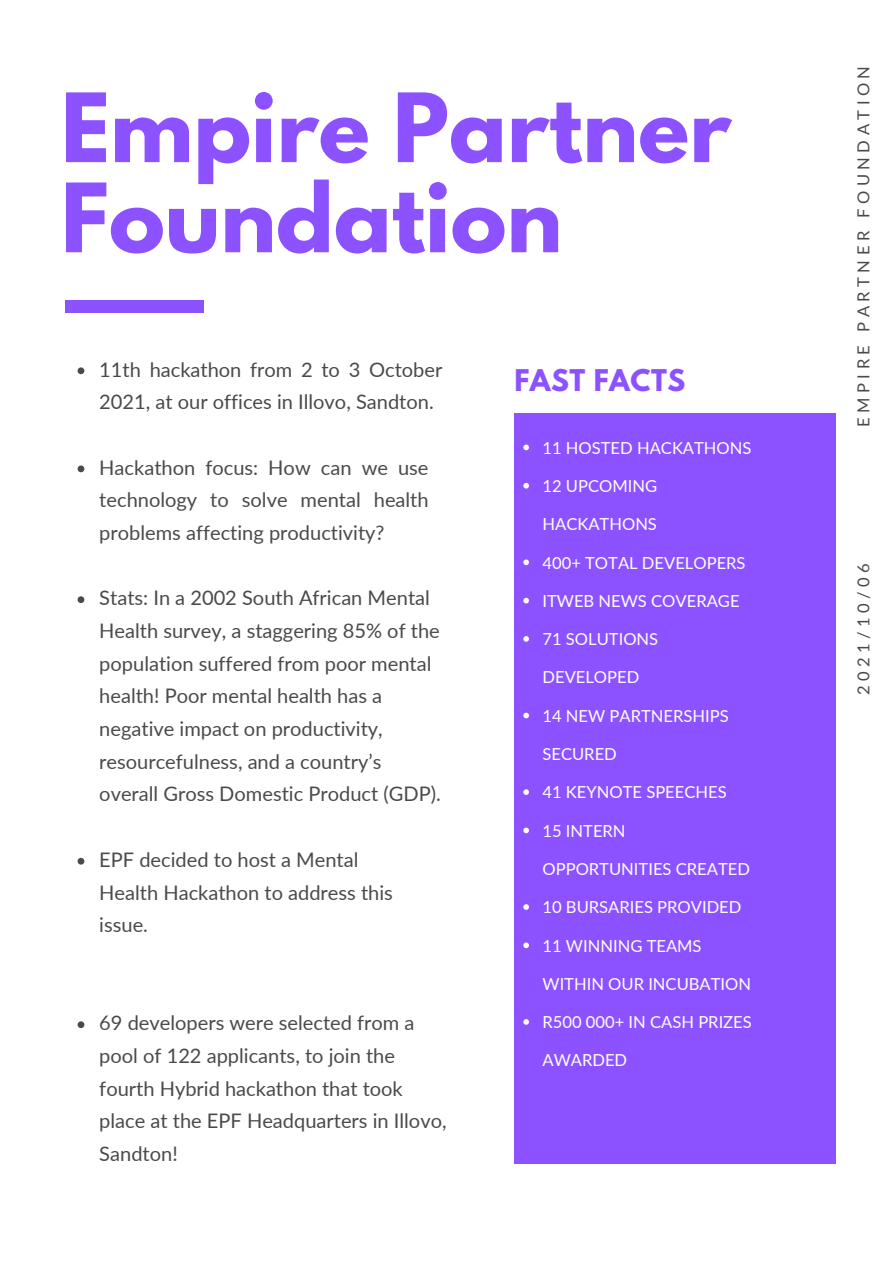
<style>
.page{position:relative;width:894px;height:1264px;background:#fff}
.page>*{position:absolute;margin:0;border:0;box-sizing:border-box;transform-origin:0 0}
.t1{font:700 84.45px/90.2px "League Spartan";color:#8c52ff}
.t2{font:700 26.55px "League Spartan";letter-spacing:.02em;color:#8c52ff}
.t3{font:20.1px/32.7px "Lato";color:#4a4a4a}
.t4{font:16.5px "Lato";color:#fff}
.t5{font:16.5px "Lato";letter-spacing:.27em;color:#4a4a4a}
</style>
<div class="page">
<div style="left:65px;top:300px;width:139px;height:13px;background:#8c52ff"></div>
<svg style="left:78px;top:367px;width:6px;height:7px"></svg>
<svg style="left:78px;top:465px;width:6px;height:7px"></svg>
<svg style="left:78px;top:596px;width:6px;height:7px"></svg>
<svg style="left:78px;top:857px;width:6px;height:7px"></svg>
<svg style="left:78px;top:1021px;width:6px;height:7px"></svg>
<div style="left:514px;top:413px;width:321px;height:750px;background:#8c52ff"></div>
<svg style="left:523px;top:444px;width:6px;height:6px"></svg>
<svg style="left:523px;top:483px;width:6px;height:5px"></svg>
<svg style="left:523px;top:559px;width:6px;height:6px"></svg>
<svg style="left:523px;top:598px;width:6px;height:5px"></svg>
<svg style="left:523px;top:636px;width:6px;height:5px"></svg>
<svg style="left:523px;top:712px;width:6px;height:6px"></svg>
<svg style="left:523px;top:789px;width:6px;height:6px"></svg>
<svg style="left:523px;top:827px;width:6px;height:6px"></svg>
<svg style="left:523px;top:904px;width:6px;height:5px"></svg>
<svg style="left:523px;top:942px;width:6px;height:6px"></svg>
<svg style="left:523px;top:1019px;width:6px;height:5px"></svg>
<p class="t1" style="left:61px;top:94px;width:671px">Empire Partner<br>Foundation</p>
<p class="t3" style="left:99px;top:352px;width:344px">11th hackathon from 2 to 3 October<br>2021, at our offices in Illovo, Sandton.</p>
<p class="t3" style="left:99px;top:450px;width:331px;text-align:justify">Hackathon focus: How can we use technology to solve mental health problems affecting productivity?</p>
<p class="t3" style="left:99px;top:581px;width:343px">Stats: In a 2002 South African Mental Health survey, a staggering 85% of the population suffered from poor mental health! Poor mental health has a negative impact on productivity, resourcefulness, and a country’s overall Gross Domestic Product (GDP).</p>
<p class="t3" style="left:99px;top:842px;width:295px">EPF decided to host a Mental<br>Health Hackathon to address this issue.</p>
<p class="t3" style="left:99px;top:1006px;width:348px">69 developers were selected from a pool of 122 applicants, to join the fourth Hybrid hackathon that took place at the EPF Headquarters in Illovo,<br>Sandton!</p>
<p class="t2" style="left:514px;top:367px;width:172px">FAST FACTS</p>
<p class="t4" style="left:542px;top:437px;width:210px">11 HOSTED HACKATHONS</p>
<p class="t4" style="left:542px;top:475px;width:116px">12 UPCOMING</p>
<p class="t4" style="left:542px;top:514px;width:116px">HACKATHONS</p>
<p class="t4" style="left:542px;top:552px;width:204px">400+ TOTAL DEVELOPERS</p>
<p class="t4" style="left:542px;top:590px;width:198px">ITWEB NEWS COVERAGE</p>
<p class="t4" style="left:542px;top:629px;width:117px">71 SOLUTIONS</p>
<p class="t4" style="left:542px;top:667px;width:98px">DEVELOPED</p>
<p class="t4" style="left:542px;top:705px;width:188px">14 NEW PARTNERSHIPS</p>
<p class="t4" style="left:542px;top:743px;width:76px">SECURED</p>
<p class="t4" style="left:542px;top:782px;width:186px">41 KEYNOTE SPEECHES</p>
<p class="t4" style="left:542px;top:820px;width:85px">15 INTERN</p>
<p class="t4" style="left:542px;top:858px;width:209px">OPPORTUNITIES CREATED</p>
<p class="t4" style="left:542px;top:896px;width:200px">10 BURSARIES PROVIDED</p>
<p class="t4" style="left:542px;top:935px;width:160px">11 WINNING TEAMS</p>
<p class="t4" style="left:542px;top:973px;width:210px">WITHIN OUR INCUBATION</p>
<p class="t4" style="left:542px;top:1011px;width:211px">R500 000+ IN CASH PRIZES</p>
<p class="t4" style="left:542px;top:1050px;width:86px">AWARDED</p>
<p class="t5" style="left:853px;top:427px;width:362px;rotate:-90deg">EMPIRE PARTNER FOUNDATION</p>
<p class="t5" style="left:853px;top:695px;width:134px;rotate:-90deg">2021/10/06</p>
</div>
